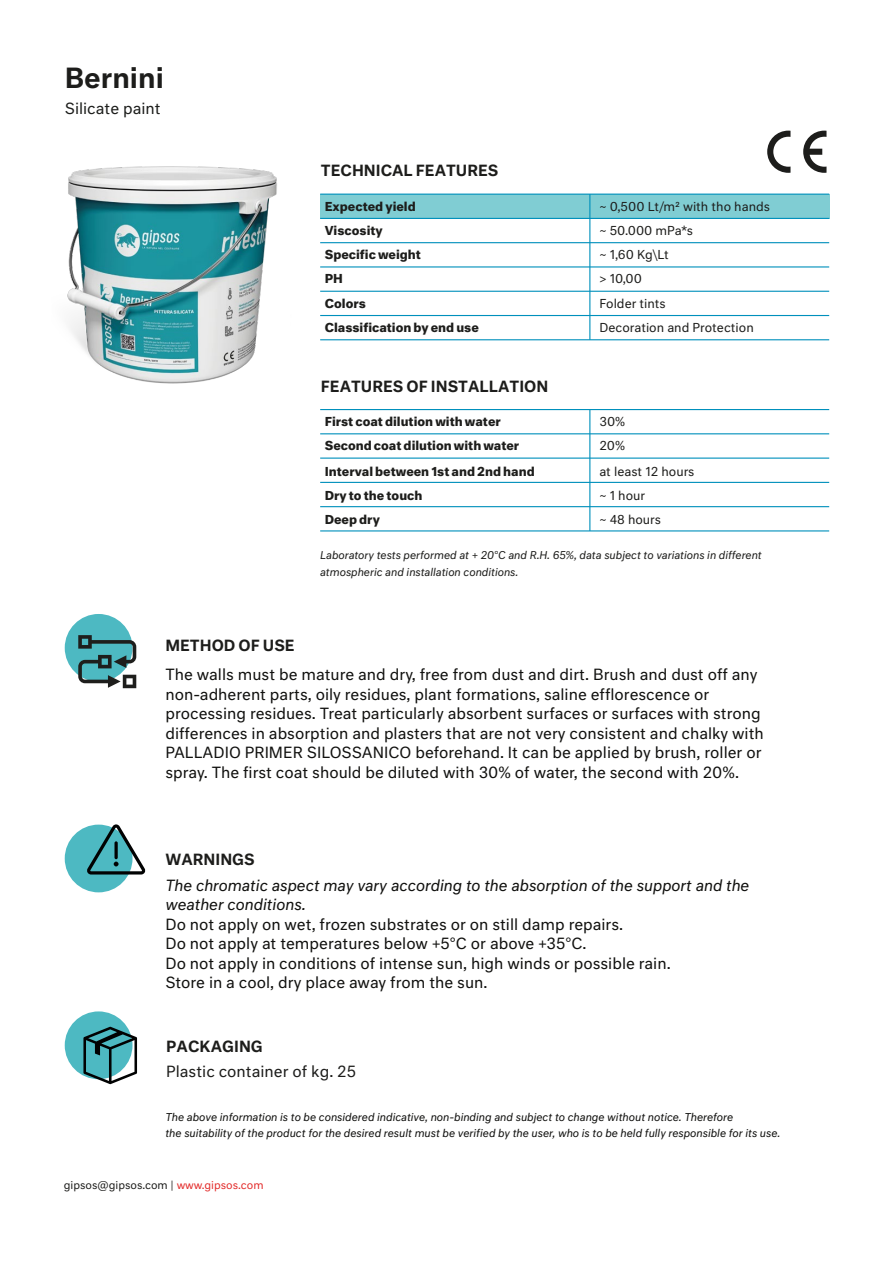
<style>
.page{position:relative;width:893px;height:1263px;background:#fff}
.page>*{position:absolute;margin:0;border:0;box-sizing:border-box;transform-origin:0 0}
.t1{font:500 27px "Neutral Std";color:#1d1d1b}
.t2{font:15px/19.5px "Neutral Std";color:#11110f}
.t3{font:italic 15px/19.5px "Neutral Std";color:#11110f}
.t4{font:500 15px "Neutral Std";color:#1d1d1b}
.t5{font:15px "Neutral Std";color:#1d1d1b}
.t6{font:15px "Neutral Std";color:#1d1e1c}
.t7{font:700 12px/24.3px "Neutral Std";color:#1d1d1b}
.t8{font:12px/24.3px "Neutral Std";color:#1d1d1b}
.t9{font:italic 10.5px/16.5px "Neutral Std";color:#11110f}
.t10{font:italic 10.5px/16.5px "Neutral Std";color:#1d1d1b}
.t11{font:10.5px "Neutral Std";color:#1d1d1b}
.s1{color:#e32c2b}
</style>
<div class="page">
<img style="left:67px;top:166px;width:210px;height:218px">
<div style="left:320px;top:194px;width:509px;height:24px;background:#80cdd3"></div>
<div style="left:65px;top:614px;width:68px;height:68px;background:#4db9c2;border-radius:50%"></div>
<svg style="left:78px;top:635px;width:58px;height:53px"></svg>
<div style="left:65px;top:825px;width:68px;height:67px;background:#4db9c2;border-radius:50%"></div>
<div style="left:65px;top:1011px;width:68px;height:68px;background:#4db9c2;border-radius:50%"></div>
<svg style="left:83px;top:1027px;width:54px;height:57px"></svg>
<svg style="left:87px;top:824px;width:58px;height:50px"></svg>
<hr style="left:589px;top:194px;width:1px;height:146px;background:#0090bc">
<hr style="left:320px;top:218px;width:509px;height:1px;background:#0090bc">
<hr style="left:320px;top:242px;width:509px;height:1px;background:#0090bc">
<hr style="left:320px;top:266px;width:509px;height:1px;background:#0090bc">
<hr style="left:320px;top:291px;width:509px;height:1px;background:#0090bc">
<hr style="left:320px;top:315px;width:509px;height:1px;background:#0090bc">
<hr style="left:320px;top:339px;width:509px;height:1px;background:#0090bc">
<hr style="left:320px;top:194px;width:509px;height:1px;background:#0090bc">
<hr style="left:589px;top:410px;width:1px;height:121px;background:#0090bc">
<hr style="left:320px;top:433px;width:509px;height:1px;background:#0090bc">
<hr style="left:320px;top:457px;width:509px;height:2px;background:#0090bc">
<hr style="left:320px;top:482px;width:509px;height:1px;background:#0090bc">
<hr style="left:320px;top:506px;width:509px;height:1px;background:#0090bc">
<hr style="left:320px;top:530px;width:509px;height:1px;background:#0090bc">
<hr style="left:320px;top:409px;width:509px;height:1px;background:#0090bc">
<svg style="left:767px;top:131px;width:23px;height:42px"></svg>
<svg style="left:803px;top:131px;width:23px;height:42px"></svg>
<h1 class="t1" style="left:65px;top:60px;width:101px">Bernini</h1>
<p class="t6" style="left:65px;top:99px;width:97px">Silicate paint</p>
<p class="t4" style="left:165px;top:635px;width:131px">METHOD OF USE</p>
<p class="t4" style="left:321px;top:161px;width:179px">TECHNICAL FEATURES</p>
<p class="t7" style="left:325px;top:194px;width:93px">Expected yield</p>
<p class="t7" style="left:325px;top:218px;width:60px">Viscosity</p>
<p class="t7" style="left:325px;top:267px;width:156px">PH<br>Colors<br>Classification by end use</p>
<p class="t7" style="left:325px;top:242px;width:98px">Specific weight</p>
<p class="t4" style="left:321px;top:376px;width:229px">FEATURES OF INSTALLATION</p>
<p class="t8" style="left:599px;top:194px;width:172px">~ 0,500 Lt/m2 with tho hands</p>
<p class="t8" style="left:599px;top:218px;width:95px">~ 50.000 mPa*s ~ 1,60 Kg\Lt<br>&gt; 10,00</p>
<p class="t8" style="left:599px;top:291px;width:156px">Folder tints<br>Decoration and Protection</p>
<p class="t7" style="left:325px;top:409px;width:178px">First coat dilution with water</p>
<p class="t8" style="left:599px;top:409px;width:27px">30%</p>
<p class="t7" style="left:325px;top:433px;width:196px">Second coat dilution with water</p>
<p class="t8" style="left:599px;top:433px;width:27px">20%</p>
<p class="t7" style="left:325px;top:459px;width:212px">Interval between 1st and 2nd hand</p>
<p class="t8" style="left:599px;top:459px;width:97px">at least 12 hours</p>
<p class="t7" style="left:325px;top:483px;width:99px">Dry to the touch</p>
<p class="t8" style="left:599px;top:483px;width:47px">~ 1 hour</p>
<p class="t7" style="left:325px;top:507px;width:57px">Deep dry</p>
<p class="t8" style="left:599px;top:507px;width:63px">~ 48 hours</p>
<p class="t10" style="left:320px;top:547px;width:443px">Laboratory tests performed at + 20°C and R.H. 65%, data subject to variations in different atmospheric and installation conditions.</p>
<p class="t2" style="left:165px;top:665px;width:600px">The walls must be mature and dry, free from dust and dirt. Brush and dust off any non-adherent parts, oily residues, plant formations, saline efflorescence or processing residues. Treat particularly absorbent surfaces or surfaces with strong differences in absorption and plasters that are not very consistent and chalky with PALLADIO PRIMER SILOSSANICO beforehand. It can be applied by brush, roller or spray. The first coat should be diluted with 30% of water, the second with 20%.</p>
<p class="t4" style="left:165px;top:849px;width:91px">WARNINGS</p>
<p class="t3" style="left:165px;top:875px;width:585px">The chromatic aspect may vary according to the absorption of the support and the weather conditions.</p>
<p class="t2" style="left:165px;top:914px;width:507px">Do not apply on wet, frozen substrates or on still damp repairs.<br>Do not apply at temperatures below +5°C or above +35°C.<br>Do not apply in conditions of intense sun, high winds or possible rain.<br>Store in a cool, dry place away from the sun.</p>
<p class="t4" style="left:166px;top:1036px;width:98px">PACKAGING</p>
<p class="t5" style="left:166px;top:1061px;width:191px">Plastic container of kg. 25</p>
<p class="t9" style="left:165px;top:1108px;width:616px">The above information is to be considered indicative, non-binding and subject to change without notice. Therefore<br>the suitability of the product for the desired result must be verified by the user, who is to be held fully responsible for its use.</p>
<p class="t11" style="left:64px;top:1178px;width:201px">gipsos@gipsos.com | <span class="s1">www.gipsos.com</span></p>
</div>
